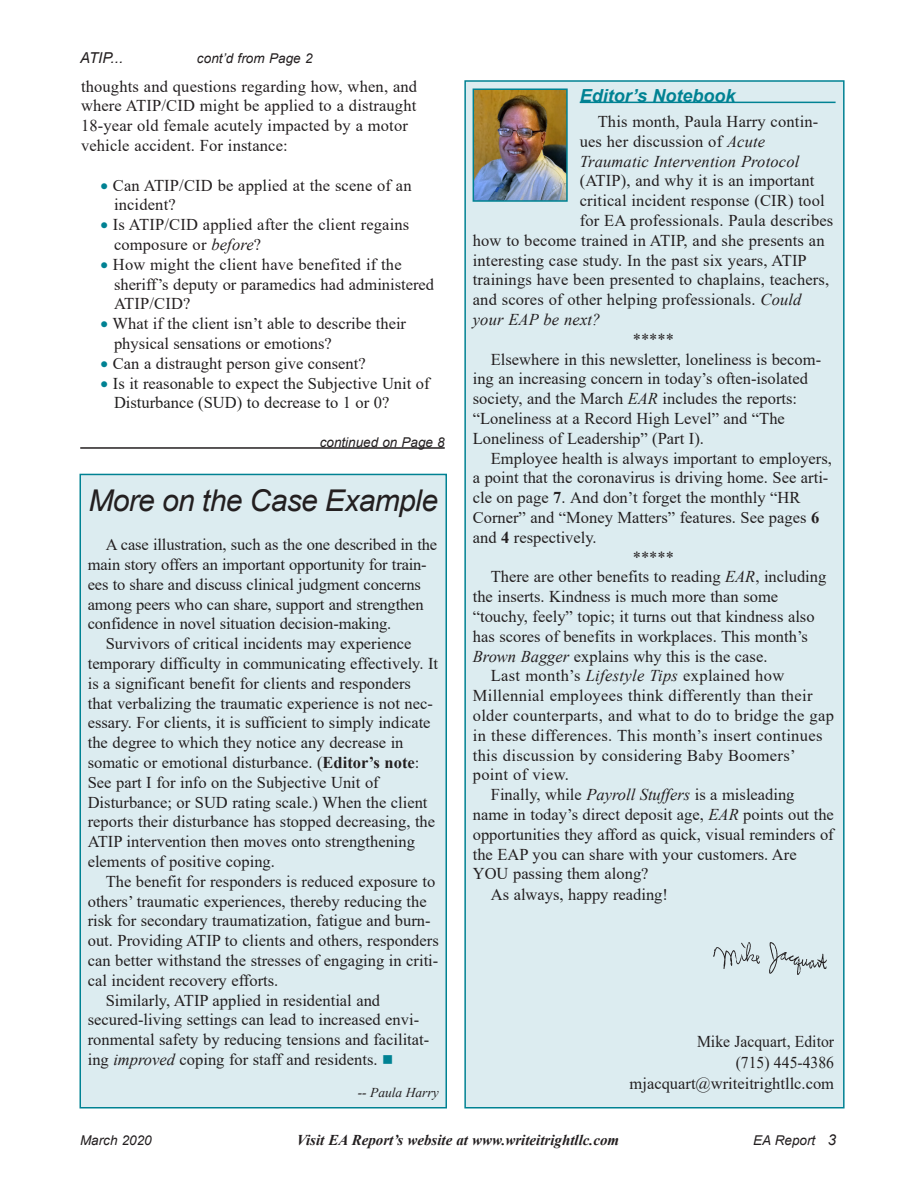
<style>
.page{position:relative;width:918px;height:1188px;background:#fff}
.page>*{position:absolute;margin:0;border:0;box-sizing:border-box;transform-origin:0 0}
.Subhead{font:italic 30px "Arial";letter-spacing:-.02em;color:#231f20}
.t1{font:italic 700 18px "Arial";color:#008293}
.Body_Copy{font:16.5px/19.8px "Times New Roman";color:#231f20}
.Bullet{font:16.5px/19.8px "Times New Roman";color:#231f20}
.Body_Copy-2{font:16.5px/19.8px "Times New Roman";letter-spacing:.02em;color:#231f20}
.Bullet-2{font:16.5px/19.8px "Times New Roman";color:#201f1e}
.Body_Copy-3{font:italic 16.5px "Times New Roman";letter-spacing:.01em;color:#231f20}
.Body_Copy-4{font:16.5px "Times New Roman";color:#231f20;scale:.95 1}
.t2{font:italic 700 15px "Times New Roman";color:#231f20}
.Body_Copy-5{font:italic 15px "Arial";color:#231f20}
.Body_Copy-6{font:italic 13.5px "Arial";color:#231f20}
.Source{font:italic 13.5px "Times New Roman";color:#231f20}
.s1{color:#008293}
.s2{font-style:italic}
.s3{font-weight:700}
.s4{font-size:15px}
</style>
<div class="page">
<div style="left:464px;top:80px;width:381px;height:1028px;background:#dcecf0;border:2px solid #008293"></div>
<hr style="left:580px;top:102px;width:256px;height:1px;background:#008293">
<img style="left:713px;top:942px;width:114px;height:32px">
<img style="left:476px;top:91px;width:89px;height:108px">
<div style="left:473px;top:88px;width:95px;height:114px;border:2px solid #008293"></div>
<div style="left:79px;top:473px;width:368px;height:636px;background:#dcecf0"></div>
<hr style="left:80px;top:447px;width:365px;height:2px;background:#231f20">
<p class="Body_Copy-5" style="left:80px;top:48px;width:45px">ATIP...</p>
<p class="Body_Copy-6" style="left:197px;top:50px;width:117px">cont’d from Page 2</p>
<p class="Body_Copy" style="left:81px;top:76px;width:338px">thoughts and questions regarding how, when, and where ATIP/CID might be applied to a distraught 18-year old female acutely impacted by a motor vehicle accident. For instance:</p>
<p class="Bullet" style="left:114px;top:175px;width:299px;text-indent:-14px"><span class="s1">•</span> Can ATIP/CID be applied at the scene of an incident?</p>
<p class="Bullet" style="left:114px;top:214px;width:297px;text-indent:-14px"><span class="s1">•</span> Is ATIP/CID applied after the client regains composure or <span class="s2">before</span>?</p>
<p class="Bullet" style="left:114px;top:254px;width:322px;text-indent:-14px"><span class="s1">•</span> How might the client have benefited if the sheriff’s deputy or paramedics had administered<br>ATIP/CID?</p>
<p class="Bullet" style="left:114px;top:313px;width:294px;text-indent:-14px"><span class="s1">•</span> What if the client isn’t able to describe their physical sensations or emotions?</p>
<p class="Bullet" style="left:100px;top:353px;width:267px"><span class="s1">•</span> Can a distraught person give consent?</p>
<p class="Bullet-2" style="left:114px;top:373px;width:317px;text-indent:-14px"><span class="s1">•</span> Is it reasonable to expect the Subjective Unit of<br>Disturbance (SUD) to decrease to 1 or 0?</p>
<p class="Body_Copy-6" style="left:320px;top:434px;width:126px">continued on Page 8</p>
<p class="Subhead" style="left:88px;top:481px;width:351px">More on the Case Example</p>
<p class="Body_Copy" style="left:88px;top:534px;width:351px;text-indent:18px">A case illustration, such as the one described in the main story offers an important opportunity for train&shy;ees to share and discuss clinical judgment concerns among peers who can share, support and strengthen confidence in novel situation decision-making.</p>
<p class="Body_Copy" style="left:88px;top:633px;width:352px;text-indent:18px">Survivors of critical incidents may experience temporary difficulty in communicating effectively. It is a significant benefit for clients and responders that verbalizing the traumatic experience is not nec&shy;essary. For clients, it is sufficient to simply indicate the degree to which they notice any decrease in somatic or emotional disturbance. (<span class="s3">Editor’s note</span>:<br>See part I for info on the Subjective Unit of Disturbance; or SUD rating scale.) When the client reports their disturbance has stopped decreasing, the ATIP intervention then moves onto strengthening elements of positive coping.</p>
<p class="Body_Copy" style="left:88px;top:871px;width:353px;text-indent:18px">The benefit for responders is reduced exposure to others’ traumatic experiences, thereby reducing the risk for secondary traumatization, fatigue and burn&shy;out. Providing ATIP to clients and others, responders can better withstand the stresses of engaging in criti&shy;cal incident recovery efforts.</p>
<p class="Body_Copy" style="left:88px;top:990px;width:343px;text-indent:18px">Similarly, ATIP applied in residential and secured-living settings can lead to increased envi&shy;ronmental safety by reducing tensions and facilitat&shy;ing <span class="s2">improved</span> coping for staff and residents. <span class="s1">■</span></p>
<p class="Source" style="left:358px;top:1084px;width:82px">-- Paula Harry</p>
<p class="t1" style="left:580px;top:83px;width:157px">Editor’s Notebook</p>
<p class="Body_Copy" style="left:598px;top:111px;width:222px">This month, Paula Harry contin-</p>
<p class="Body_Copy" style="left:580px;top:131px;width:187px">ues her discussion of <span class="s2">Acute</span></p>
<p class="Body_Copy-3" style="left:580px;top:150px;width:221px">Traumatic Intervention Protocol</p>
<p class="Body_Copy" style="left:580px;top:170px;width:236px">(ATIP), and why it is an important</p>
<p class="Body_Copy" style="left:580px;top:190px;width:246px">critical incident response (CIR) tool</p>
<p class="Body_Copy" style="left:580px;top:210px;width:255px">for EA professionals. Paula describes</p>
<p class="Body_Copy" style="left:473px;top:230px;width:353px">how to become trained in ATIP, and she presents an</p>
<p class="Body_Copy" style="left:473px;top:250px;width:336px">interesting case study. In the past six years, ATIP</p>
<p class="Body_Copy" style="left:473px;top:269px;width:358px">trainings have been presented to chaplains, teachers,</p>
<p class="Body_Copy" style="left:473px;top:289px;width:330px">and scores of other helping professionals. <span class="s2">Could</span></p>
<p class="Body_Copy-3" style="left:473px;top:308px;width:129px">your EAP be next?</p>
<p class="Body_Copy" style="left:633px;top:329px;width:43px">*****</p>
<p class="Body_Copy" style="left:473px;top:349px;width:350px;text-indent:18px">Elsewhere in this newsletter, loneliness is becom&shy;ing an increasing concern in today’s often-isolated society, and the March <span class="s2">EAR</span> includes the reports: “Loneliness at a Record High Level” and “The Loneliness of Leadership” (Part I).</p>
<p class="Body_Copy" style="left:473px;top:448px;width:361px;text-indent:18px">Employee health is always important to employers, a point that the coronavirus is driving home. See arti&shy;cle on page <span class="s3">7</span>. And don’t forget the monthly “HR Corner” and “Money Matters” features. See pages <span class="s3">6 </span>and <span class="s3">4</span> respectively.</p>
<p class="Body_Copy" style="left:633px;top:547px;width:43px">*****</p>
<p class="Body_Copy" style="left:473px;top:566px;width:355px;text-indent:18px">There are other benefits to reading <span class="s2">EAR</span>, including the inserts. Kindness is much more than some “touchy, feely” topic; it turns out that kindness also has scores of benefits in workplaces. This month’s <span class="s2">Brown Bagger</span> explains why this is the case.</p>
<p class="Body_Copy-2" style="left:473px;top:665px;width:363px;text-indent:18px">Last month’s <span class="s2">Lifestyle Tips</span> explained how Millennial employees think differently than their older counterparts, and what to do to bridge the gap in these differences. This month’s insert continues this discussion by considering Baby Boomers’ point of view.</p>
<p class="Body_Copy" style="left:473px;top:784px;width:363px;text-indent:18px">Finally, while <span class="s2">Payroll Stuffers</span> is a misleading name in today’s direct deposit age, <span class="s2">EAR</span> points out the opportunities they afford as quick, visual reminders of the EAP you can share with your customers. Are YOU passing them along?</p>
<p class="Body_Copy" style="left:491px;top:884px;width:179px">As always, happy reading!</p>
<p class="Body_Copy-4" style="left:697px;top:1030px;width:146px">Mike Jacquart, Editor</p>
<p class="Body_Copy-4" style="left:736px;top:1051px;width:105px">(715) 445-4386</p>
<p class="Body_Copy" style="left:630px;top:1073px;width:206px">mjacquart@writeitrightllc.com</p>
<p class="Body_Copy-6" style="left:80px;top:1131px;width:73px">March 2020</p>
<p class="t2" style="left:297px;top:1129px;width:324px">Visit EA Report’s website at www.writeitrightllc.com</p>
<p class="Body_Copy-6" style="left:753px;top:1131px;width:84px">EA Report <span class="s4">3</span></p>
</div>
